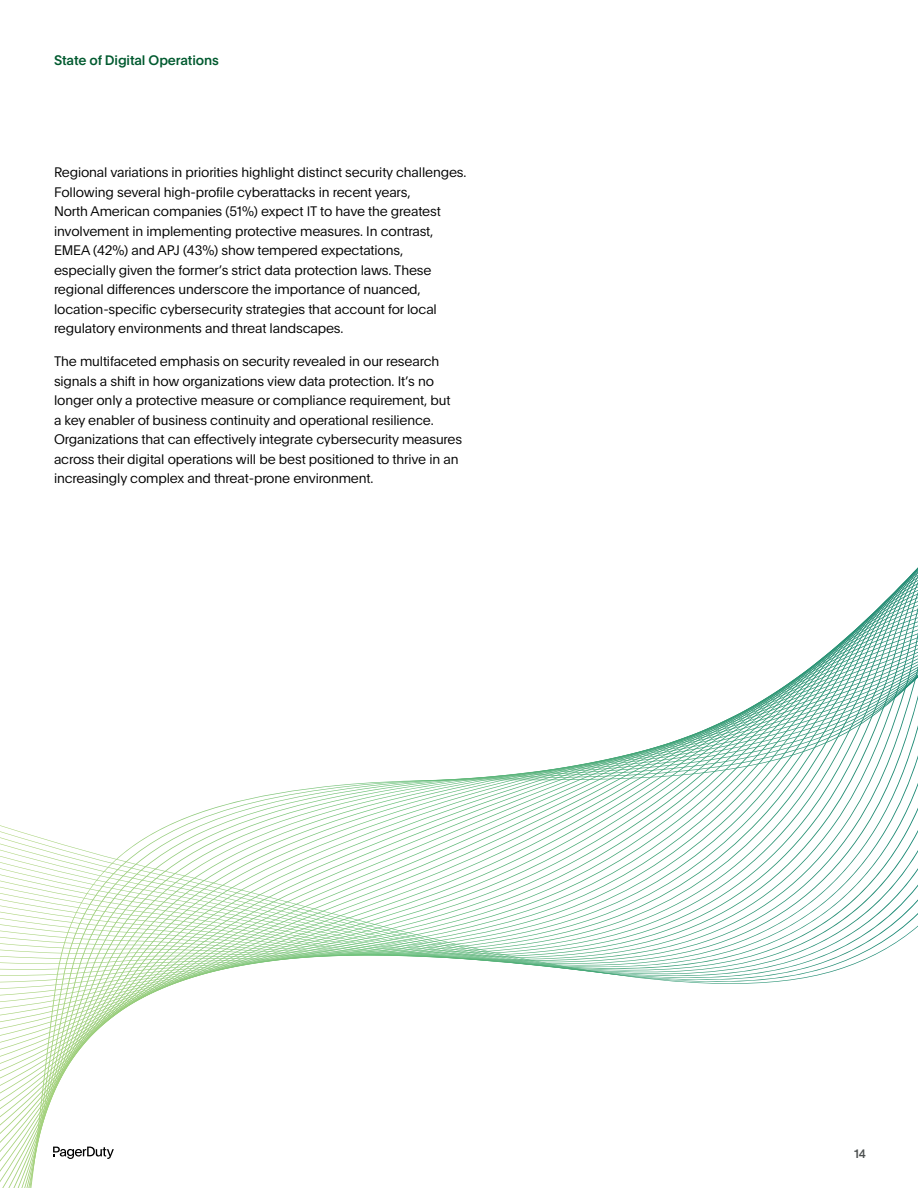
<style>
.page{position:relative;width:918px;height:1188px;background:#fff}
.page>*{position:absolute;margin:0;border:0;box-sizing:border-box;transform-origin:0 0}
.t1{font:300 13.5px/19.5px "Plain";letter-spacing:-.01em;color:#000}
.t2{font:500 13.5px "Plain";letter-spacing:-.01em;color:#005a2f}
.t3{font:500 12px "Plain";color:#4b4f4f}
</style>
<div class="page">
<svg style="left:812px;top:632px;width:106px;height:34px"></svg>
<svg style="left:771px;top:666px;width:147px;height:29px"></svg>
<svg style="left:715px;top:695px;width:203px;height:30px"></svg>
<svg style="left:626px;top:725px;width:292px;height:30px"></svg>
<svg style="left:364px;top:755px;width:554px;height:28px"></svg>
<svg style="left:213px;top:783px;width:705px;height:25px"></svg>
<svg style="left:169px;top:808px;width:749px;height:17px"></svg>
<svg style="left:0;top:825px;width:918px;height:186px"></svg>
<p class="t2" style="left:54px;top:50px;width:166px">State of Digital Operations</p>
<p class="t1" style="left:54px;top:162px;width:414px">Regional variations in priorities highlight distinct security challenges.<br>Following several high-profile cyberattacks in recent years,<br>North American companies (51%) expect IT to have the greatest involvement in implementing protective measures. In contrast, EMEA (42%) and APJ (43%) show tempered expectations, especially given the former’s strict data protection laws. These regional differences underscore the importance of nuanced, location-specific cybersecurity strategies that account for local regulatory environments and threat landscapes.</p>
<p class="t1" style="left:54px;top:351px;width:410px">The multifaceted emphasis on security revealed in our research signals a shift in how organizations view data protection. It’s no longer only a protective measure or compliance requirement, but<br>a key enabler of business continuity and operational resilience.<br>Organizations that can effectively integrate cybersecurity measures across their digital operations will be best positioned to thrive in an increasingly complex and threat-prone environment.</p>
<p class="t3" style="left:854px;top:1145px;width:14px">14</p>
</div>
